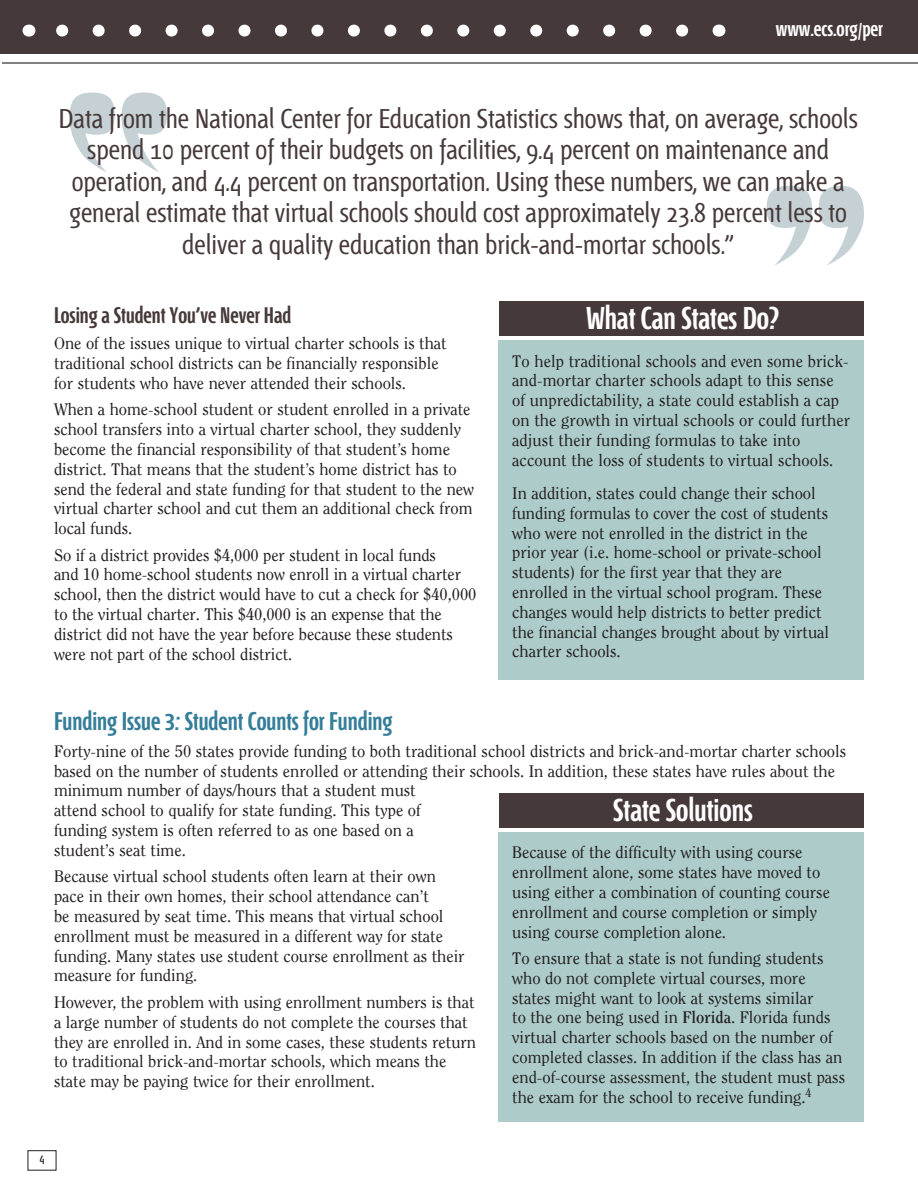
<style>
.page{position:relative;width:918px;height:1188px;background:#fff}
.page>*{position:absolute;margin:0;border:0;box-sizing:border-box;transform-origin:0 0}
.t1{font:600 31.5px "Fontana ND Gg";color:#fff}
.Body{font:27px/31.5px "Fontana ND Cc Os F";color:#463939;text-align:center}
.t2{font:600 25.5px "Fontana ND Gg";color:#357e99}
.t3{font:600 22.5px "Fontana ND Gg";color:#463939}
.t4{font:600 21px "Fontana ND Gg";color:#fff}
.Body-2{font:16.5px/19.8px "Clearface S Si";color:#231f20}
.t5{font:13.5px "Fontana ND Gg";color:#231f20}
.s1{font-weight:700}
</style>
<div class="page">
<div style="left:0;top:0;width:918px;height:54px;background:#463939"></div>
<hr style="left:2px;top:62px;width:916px;height:2px;background:#231f20">
<svg style="left:56px;top:25px;width:626px;height:12px"></svg>
<svg style="left:718px;top:25px;width:1px;height:12px"></svg>
<svg style="left:28px;top:25px;width:1px;height:12px"></svg>
<div style="left:28px;top:1150px;width:28px;height:20px;border:1px solid #231f20"></div>
<svg style="left:767px;top:186px;width:97px;height:80px"></svg>
<svg style="left:70px;top:93px;width:97px;height:79px"></svg>
<div style="left:499px;top:341px;width:365px;height:339px;background:#accbc9"></div>
<div style="left:499px;top:301px;width:365px;height:35px;background:#463939"></div>
<div style="left:499px;top:832px;width:365px;height:290px;background:#accbc9"></div>
<div style="left:499px;top:793px;width:365px;height:35px;background:#463939"></div>
<p class="t4" style="left:776px;top:19px;width:109px">www.ecs.org/per</p>
<p class="Body" style="left:59px;top:104px;width:801px">Data from the National Center for Education Statistics shows that, on average, schools spend 10 percent of their budgets on facilities, 9.4 percent on maintenance and operation, and 4.4 percent on transportation. Using these numbers, we can make a general estimate that virtual schools should cost approximately 23.8 percent less to deliver a quality education than brick-and-mortar schools.”</p>
<p class="t3" style="left:54px;top:304px;width:239px">Losing a Student You’ve Never Had</p>
<p class="Body-2" style="left:54px;top:333px;width:394px">One of the issues unique to virtual charter schools is that traditional school districts can be financially responsible for students who have never attended their schools.</p>
<p class="Body-2" style="left:54px;top:399px;width:422px">When a home-school student or student enrolled in a private school transfers into a virtual charter school, they suddenly become the financial responsibility of that student’s home district. That means that the student’s home district has to send the federal and state funding for that student to the new virtual charter school and cut them an additional check from local funds.</p>
<p class="Body-2" style="left:54px;top:545px;width:424px">So if a district provides $4,000 per student in local funds<br>and 10 home-school students now enroll in a virtual charter school, then the district would have to cut a check for $40,000 to the virtual charter. This $40,000 is an expense that the district did not have the year before because these students were not part of the school district.</p>
<p class="t1" style="left:587px;top:304px;width:194px">What Can States Do?</p>
<p class="Body-2" style="left:512px;top:351px;width:340px">To help traditional schools and even some brick&shy;and-mortar charter schools adapt to this sense of unpredictability, a state could establish a cap on the growth in virtual schools or could further adjust their funding formulas to take into account the loss of students to virtual schools.</p>
<p class="Body-2" style="left:512px;top:483px;width:318px">In addition, states could change their school funding formulas to cover the cost of students who were not enrolled in the district in the prior year (i.e. home-school or private-school students) for the first year that they are enrolled in the virtual school program. These changes would help districts to better predict the financial changes brought about by virtual charter schools.</p>
<p class="t2" style="left:54px;top:709px;width:340px">Funding Issue 3: Student Counts for Funding</p>
<p class="Body-2" style="left:54px;top:741px;width:794px">Forty-nine of the 50 states provide funding to both traditional school districts and brick-and-mortar charter schools based on the number of students enrolled or attending their schools. In addition, these states have rules about the minimum number of days/hours that a student must<br>attend school to qualify for state funding. This type of<br>funding system is often referred to as one based on a<br>student’s seat time.</p>
<p class="Body-2" style="left:54px;top:866px;width:412px">Because virtual school students often learn at their own pace in their own homes, their school attendance can’t<br>be measured by seat time. This means that virtual school enrollment must be measured in a different way for state funding. Many states use student course enrollment as their measure for funding.</p>
<p class="Body-2" style="left:54px;top:992px;width:424px">However, the problem with using enrollment numbers is that a large number of students do not complete the courses that they are enrolled in. And in some cases, these students return to traditional brick-and-mortar schools, which means the state may be paying twice for their enrollment.</p>
<p class="t1" style="left:613px;top:795px;width:141px">State Solutions</p>
<p class="Body-2" style="left:512px;top:842px;width:319px">Because of the difficulty with using course enrollment alone, some states have moved to using either a combination of counting course enrollment and course completion or simply using course completion alone.</p>
<p class="Body-2" style="left:512px;top:948px;width:334px">To ensure that a state is not funding students who do not complete virtual courses, more states might want to look at systems similar<br>to the one being used in <span class="s1">Florida</span>. Florida funds virtual charter schools based on the number of completed classes. In addition if the class has an end-of-course assessment, the student must pass the exam for the school to receive funding.<sup>4</sup></p>
<p class="t5" style="left:40px;top:1153px;width:6px">4</p>
</div>
